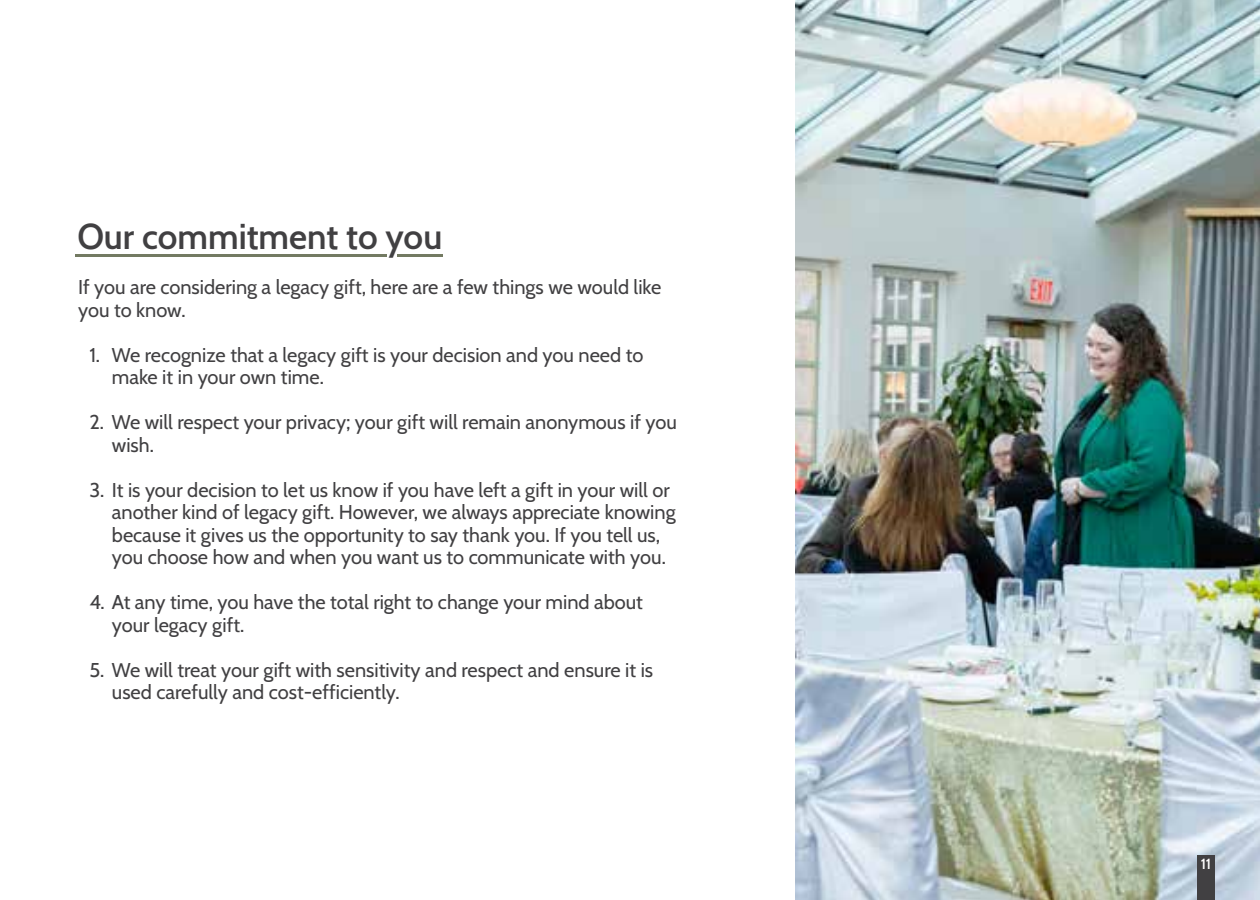
<style>
.page{position:relative;width:1260px;height:900px;background:#fff}
.page>*{position:absolute;margin:0;border:0;box-sizing:border-box;transform-origin:0 0}
.t1{font:600 35px "Cabin";color:#414042}
.t2{font:20px/22.5px "Cabin";color:#414042}
.t3{font:500 15px "Cabin";color:#fff}
</style>
<div class="page">
<img style="left:796px;top:0;width:464px;height:900px">
<div style="left:1197px;top:855px;width:18px;height:45px;background:#414042"></div>
<hr style="left:75px;top:254px;width:311px;height:3px;background:#737a62">
<hr style="left:397px;top:254px;width:45px;height:3px;background:#737a62">
<h1 class="t1" style="left:77px;top:209px;width:366px">Our commitment to you</h1>
<p class="t2" style="left:78px;top:275px;width:585px">If you are considering a legacy gift, here are a few things we would like you to know.</p>
<p class="t2" style="left:112px;top:342px;width:533px;text-indent:-23px">1. We recognize that a legacy gift is your decision and you need to make it in your own time.</p>
<p class="t2" style="left:112px;top:410px;width:567px;text-indent:-22px">2. We will respect your privacy; your gift will remain anonymous if you wish.</p>
<p class="t2" style="left:112px;top:477px;width:565px;text-indent:-22px">3. It is your decision to let us know if you have left a gift in your will or another kind of legacy gift. However, we always appreciate knowing because it gives us the opportunity to say thank you. If you tell us, you choose how and when you want us to communicate with you.</p>
<p class="t2" style="left:112px;top:590px;width:533px;text-indent:-22px">4. At any time, you have the total right to change your mind about your legacy gift.</p>
<p class="t2" style="left:112px;top:657px;width:543px;text-indent:-22px">5. We will treat your gift with sensitivity and respect and ensure it is used carefully and cost-efficiently.</p>
<p class="t3" style="left:1201px;top:852px;width:12px">11</p>
</div>
